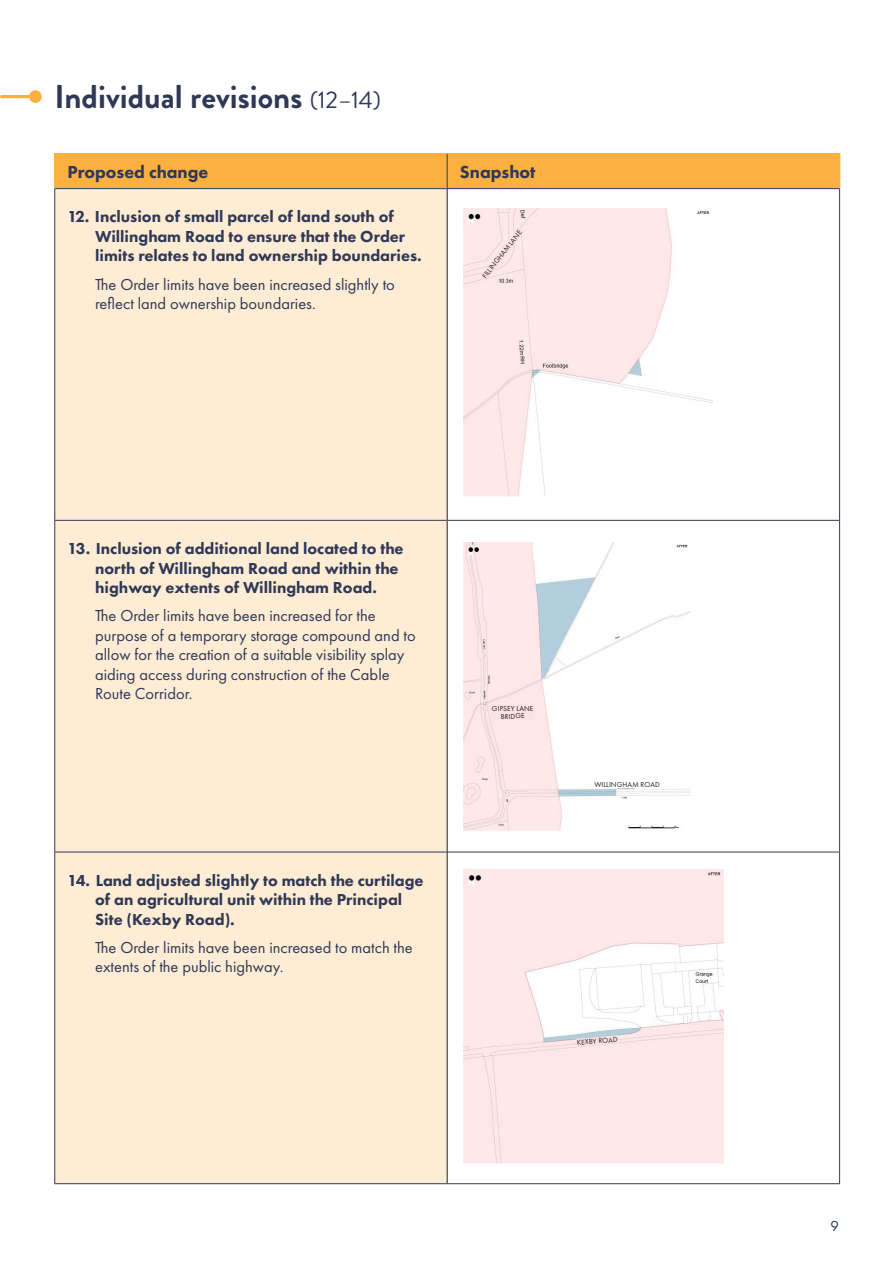
<style>
.page{position:relative;width:893px;height:1263px;background:#fff}
.page>*{position:absolute;margin:0;border:0;box-sizing:border-box;transform-origin:0 0}
.subheader{font:700 33px "Brandon Grotesque";color:#2f3857}
.contents{font:800 18px "Futura PT";color:#2f3857}
.contents-2{font:16.5px/19.5px "Futura PT";color:#2f3857}
.contents-3{font:800 16.5px/19.5px "Futura PT";color:#2f3857}
.body_copy{font:15px "Futura PT";color:#2f3857}
.contents-4{font:7.5px/7.5px "Futura PT";letter-spacing:.005em;color:#231f20;text-align:center}
.s1{font-weight:400;font-size:24px}
</style>
<div class="page">
<hr style="left:2px;top:95px;width:33px;height:3px;background:#fbb03f">
<div style="left:29px;top:90px;width:13px;height:13px;background:#fbb03f;border-radius:50%"></div>
<div style="left:56px;top:154px;width:783px;height:34px;background:#fbb03f"></div>
<div style="left:55px;top:189px;width:392px;height:994px;background:#feedd4"></div>
<hr style="left:54px;top:188px;width:393px;height:1px;background:#2f3857">
<hr style="left:54px;top:189px;width:1px;height:331px;background:#2f3857">
<hr style="left:447px;top:188px;width:393px;height:1px;background:#2f3857">
<hr style="left:839px;top:189px;width:1px;height:331px;background:#2f3857">
<hr style="left:54px;top:520px;width:393px;height:1px;background:#2f3857">
<hr style="left:54px;top:521px;width:1px;height:331px;background:#2f3857">
<hr style="left:448px;top:520px;width:392px;height:1px;background:#2f3857">
<hr style="left:839px;top:521px;width:1px;height:331px;background:#2f3857">
<hr style="left:54px;top:852px;width:393px;height:1px;background:#2f3857">
<hr style="left:54px;top:852px;width:1px;height:331px;background:#2f3857">
<hr style="left:448px;top:852px;width:392px;height:1px;background:#2f3857">
<hr style="left:839px;top:852px;width:1px;height:331px;background:#2f3857">
<hr style="left:54px;top:1183px;width:393px;height:1px;background:#2f3857">
<hr style="left:447px;top:1183px;width:393px;height:1px;background:#2f3857">
<hr style="left:447px;top:154px;width:1px;height:34px;background:#2f3857">
<hr style="left:447px;top:189px;width:1px;height:331px;background:#231f20">
<hr style="left:447px;top:520px;width:1px;height:332px;background:#231f20">
<hr style="left:447px;top:852px;width:1px;height:331px;background:#231f20">
<hr style="left:54px;top:153px;width:393px;height:1px;background:#fbb03f">
<hr style="left:447px;top:153px;width:393px;height:1px;background:#fbb03f">
<hr style="left:54px;top:154px;width:2px;height:34px;background:#fbb03f">
<hr style="left:839px;top:154px;width:1px;height:34px;background:#fbb03f">
<img style="left:465px;top:209px;width:248px;height:286px">
<div style="left:462px;top:206px;width:350px;height:292px;border:2px solid #fff"></div>
<img style="left:465px;top:870px;width:258px;height:292px">
<div style="left:462px;top:867px;width:362px;height:298px;border:2px solid #fff"></div>
<img style="left:465px;top:543px;width:226px;height:286px">
<div style="left:462px;top:540px;width:350px;height:292px;border:2px solid #fff"></div>
<div style="left:594px;top:780px;width:66px;height:8px;background:#fff"></div>
<div style="left:490px;top:704px;width:45px;height:16px;background:#fce2e3"></div>
<svg style="left:576px;top:1035px;width:42px;height:11px"></svg>
<svg style="left:479px;top:227px;width:46px;height:54px;background:#fae4e5"></svg>
<p class="subheader" style="left:55px;top:74px;width:328px">Individual revisions <span class="s1">(12–14)</span></p>
<p class="contents" style="left:68px;top:161px;width:142px">Proposed change</p>
<p class="contents" style="left:460px;top:161px;width:77px">Snapshot</p>
<p class="contents-3" style="left:95px;top:207px;width:328px;text-indent:-28px">12. Inclusion of small parcel of land south of<br>Willingham Road to ensure that the Order limits relates to land ownership boundaries.</p>
<p class="contents-2" style="left:95px;top:274px;width:301px">The Order limits have been increased slightly to reflect land ownership boundaries.</p>
<p class="contents-4" style="left:481px;top:275px;width:61px;rotate:-52deg">FILLINGHAM LANE</p>
<p class="contents-3" style="left:95px;top:539px;width:310px;text-indent:-28px">13. Inclusion of additional land located to the north of Willingham Road and within the highway extents of Willingham Road.</p>
<p class="contents-2" style="left:95px;top:606px;width:322px">The Order limits have been increased for the purpose of a temporary storage compound and to allow for the creation of a suitable visibility splay aiding access during construction of the Cable Route Corridor.</p>
<p class="contents-3" style="left:95px;top:870px;width:330px;text-indent:-28px">14. Land adjusted slightly to match the curtilage of an agricultural unit within the Principal<br>Site (Kexby Road).</p>
<p class="contents-2" style="left:95px;top:937px;width:319px">The Order limits have been increased to match the extents of the public highway.</p>
<p class="contents-4" style="left:492px;top:705px;width:43px">GIPSEY LANE<br>BRIDGE</p>
<p class="contents-4" style="left:594px;top:781px;width:67px">WILLINGHAM ROAD</p>
<p class="contents-4" style="left:577px;top:1039px;width:42px;rotate:-5deg">KEXBY ROAD</p>
<p class="body_copy" style="left:830px;top:1217px;width:10px">9</p>
</div>
